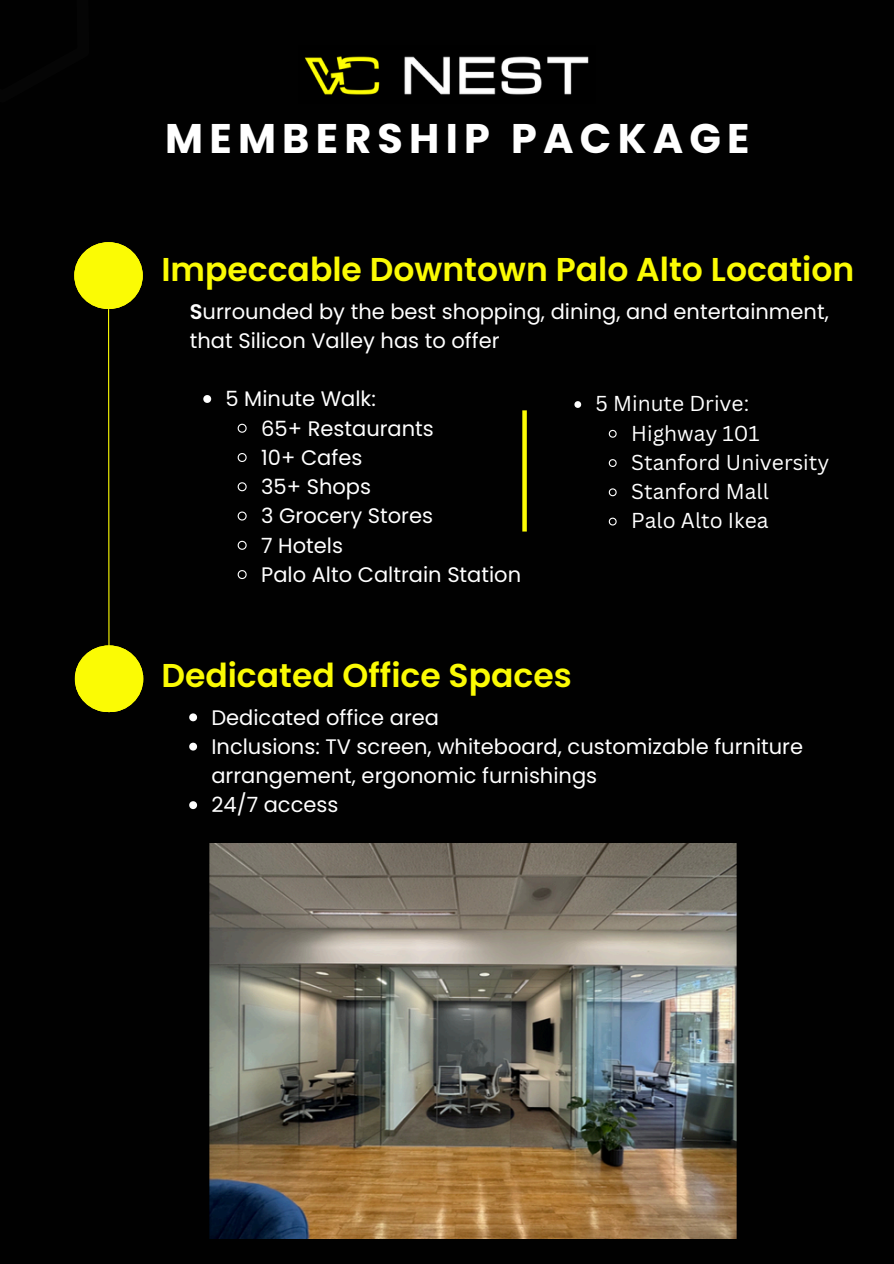
<style>
.page{position:relative;width:894px;height:1264px;background:#fff}
.page>*{position:absolute;margin:0;border:0;box-sizing:border-box;transform-origin:0 0}
.t1{font:700 41.4px "Poppins";letter-spacing:.15em;color:#fff}
.t2{font:600 33px "Poppins";color:#fbfb04}
.t3{font:21px/29.2px "Poppins";color:#fff}
.t4{font:21px "Canva Sans";color:#fff}
.s1{font-weight:600}
</style>
<div class="page">
<div style="left:0;top:0;width:893px;height:1263px;background:#010101"></div>
<svg style="left:74px;top:242px;width:69px;height:471px"></svg>
<img style="left:305px;top:56px;width:284px;height:39px">
<svg style="left:203px;top:395px;width:8px;height:8px"></svg>
<svg style="left:237px;top:423px;width:10px;height:10px"></svg>
<svg style="left:237px;top:453px;width:10px;height:9px"></svg>
<svg style="left:237px;top:482px;width:10px;height:10px"></svg>
<svg style="left:237px;top:511px;width:10px;height:10px"></svg>
<svg style="left:237px;top:540px;width:10px;height:10px"></svg>
<svg style="left:237px;top:570px;width:10px;height:10px"></svg>
<svg style="left:522px;top:410px;width:4px;height:121px"></svg>
<img style="left:209px;top:843px;width:527px;height:395px">
<svg style="left:189px;top:713px;width:8px;height:8px"></svg>
<svg style="left:189px;top:742px;width:8px;height:8px"></svg>
<svg style="left:189px;top:801px;width:8px;height:8px"></svg>
<svg style="left:574px;top:401px;width:7px;height:7px"></svg>
<svg style="left:608px;top:429px;width:9px;height:9px"></svg>
<svg style="left:608px;top:459px;width:9px;height:8px"></svg>
<svg style="left:608px;top:488px;width:9px;height:9px"></svg>
<svg style="left:608px;top:517px;width:9px;height:9px"></svg>
<p class="t1" style="left:165px;top:110px;width:585px">MEMBERSHIP PACKAGE</p>
<p class="t2" style="left:161px;top:246px;width:694px">Impeccable Downtown Palo Alto Location</p>
<p class="t3" style="left:190px;top:296px;width:640px"><span class="s1">S</span>urrounded by the best shopping, dining, and entertainment, that Silicon Valley has to offer</p>
<h1 class="t3" style="left:225px;top:384px;width:152px">5 Minute Walk:</h1>
<h2 class="t3" style="left:261px;top:413px;width:174px">65+ Restaurants</h2>
<p class="t3" style="left:261px;top:443px;width:103px">10+ Cafes</p>
<p class="t3" style="left:261px;top:472px;width:111px">35+ Shops</p>
<p class="t3" style="left:261px;top:501px;width:173px">3 Grocery Stores</p>
<p class="t3" style="left:261px;top:530px;width:83px">7 Hotels</p>
<p class="t3" style="left:261px;top:560px;width:261px">Palo Alto Caltrain Station</p>
<p class="t4" style="left:595px;top:389px;width:155px">5 Minute Drive:</p>
<h2 class="t4" style="left:631px;top:418px;width:130px">Highway 101</h2>
<p class="t4" style="left:631px;top:447px;width:199px">Stanford University</p>
<p class="t4" style="left:631px;top:476px;width:139px">Stanford Mall</p>
<p class="t4" style="left:631px;top:506px;width:139px">Palo Alto Ikea</p>
<p class="t2" style="left:161px;top:652px;width:412px">Dedicated Office Spaces</p>
<p class="t3" style="left:211px;top:702px;width:229px">Dedicated office area</p>
<p class="t3" style="left:211px;top:732px;width:593px">Inclusions: TV screen, whiteboard, customizable furniture arrangement, ergonomic furnishings</p>
<p class="t3" style="left:211px;top:790px;width:128px">24/7 access</p>
</div>
